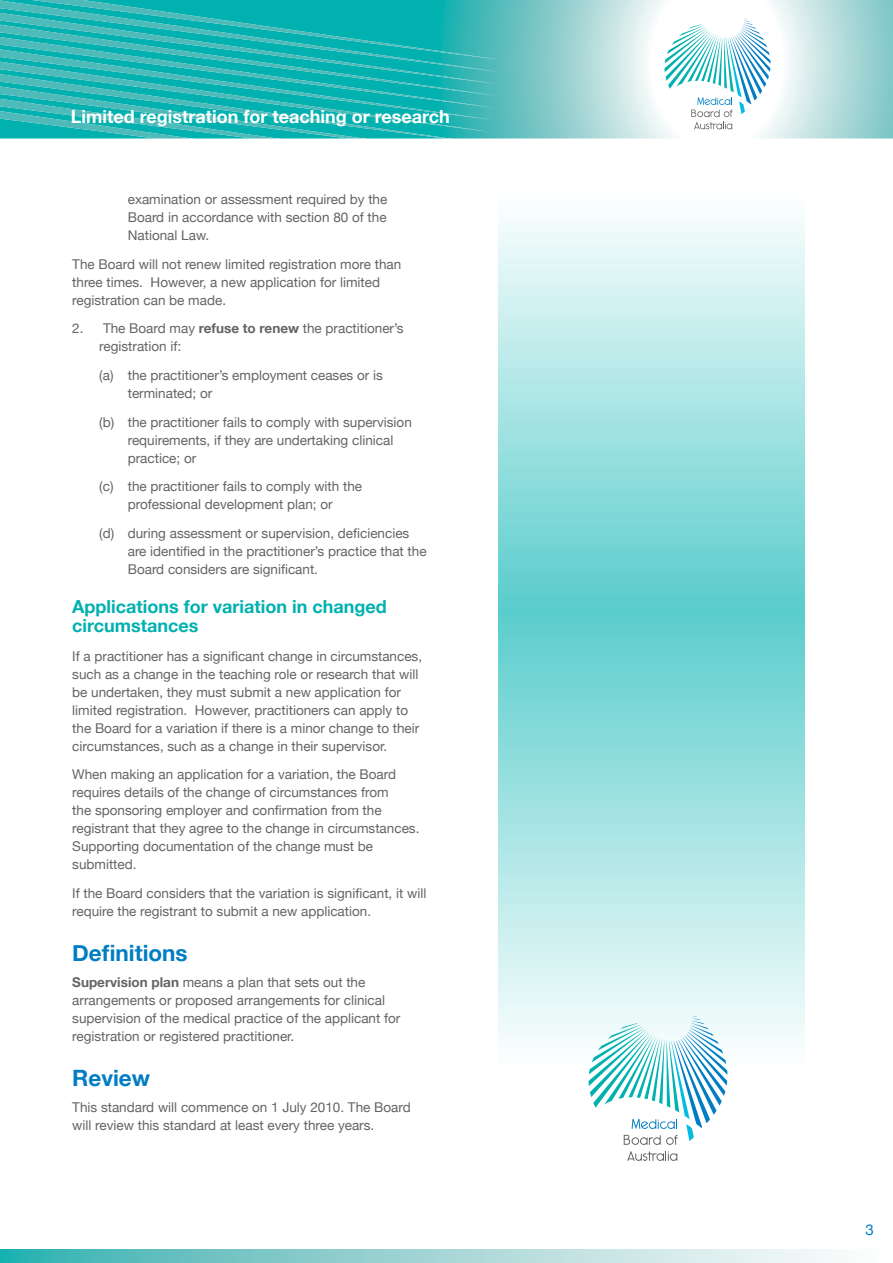
<style>
.page{position:relative;width:893px;height:1263px;background:#fff}
.page>*{position:absolute;margin:0;border:0;box-sizing:border-box;transform-origin:0 0}
.t1{font:700 22.5px "Helvetica Neue";color:#007dc3}
.t2{font:700 18px/19.5px "Helvetica Neue";color:#00b1b0}
.t3{font:700 18px "Helvetica Neue";color:#fff}
.t4{font:15px "Helvetica Neue";color:#007dc3}
.t5{font:13.5px/18px "Helvetica Neue";color:#636466}
.s1{font-weight:700}
</style>
<div class="page">
<svg style="left:502px;top:0;width:391px;height:138px"></svg>
<svg style="left:0;top:0;width:502px;height:139px;background:#22b6b4"></svg>
<svg style="left:0;top:1249px;width:834px;height:14px;background:#9ad4d4"></svg>
<svg style="left:664px;top:19px;width:106px;height:110px"></svg>
<svg style="left:498px;top:220px;width:306px;height:852px;background:#a7e4e3"></svg>
<svg style="left:589px;top:1016px;width:138px;height:145px"></svg>
<h2 class="t3" style="left:71px;top:105px;width:380px">Limited registration for teaching or research</h2>
<p class="t5" style="left:128px;top:190px;width:261px;text-align:justify">examination or assessment required by the Board in accordance with section 80 of the National Law.</p>
<p class="t5" style="left:72px;top:255px;width:331px">The Board will not renew limited registration more than three times. However, a new application for limited registration can be made.</p>
<p class="t5" style="left:99px;top:319px;width:306px;text-indent:-27px">2. The Board may <span class="s1">refuse to renew</span> the practitioner’s registration if:</p>
<p class="t5" style="left:128px;top:366px;width:257px;text-indent:-28px">(a) the practitioner’s employment ceases or is terminated; or</p>
<p class="t5" style="left:128px;top:413px;width:286px;text-indent:-28px">(b) the practitioner fails to comply with supervision requirements, if they are undertaking clinical practice; or</p>
<p class="t5" style="left:99px;top:477px;width:264px;text-align:center">(c) the practitioner fails to comply with the professional development plan; or</p>
<p class="t5" style="left:128px;top:524px;width:300px;text-indent:-28px">(d) during assessment or supervision, deficiencies are identified in the practitioner’s practice that the<br>Board considers are significant.</p>
<h2 class="t2" style="left:72px;top:596px;width:316px">Applications for variation in changed circumstances</h2>
<p class="t5" style="left:72px;top:647px;width:351px">If a practitioner has a significant change in circumstances, such as a change in the teaching role or research that will be undertaken, they must submit a new application for limited registration. However, practitioners can apply to the Board for a variation if there is a minor change to their circumstances, such as a change in their supervisor.</p>
<p class="t5" style="left:72px;top:765px;width:349px">When making an application for a variation, the Board requires details of the change of circumstances from<br>the sponsoring employer and confirmation from the registrant that they agree to the change in circumstances.<br>Supporting documentation of the change must be submitted.</p>
<p class="t5" style="left:72px;top:884px;width:356px">If the Board considers that the variation is significant, it will require the registrant to submit a new application.</p>
<h1 class="t1" style="left:72px;top:939px;width:117px">Definitions</h1>
<p class="t5" style="left:72px;top:973px;width:330px"><span class="s1">Supervision plan</span> means a plan that sets out the arrangements or proposed arrangements for clinical supervision of the medical practice of the applicant for registration or registered practitioner.</p>
<h1 class="t1" style="left:72px;top:1064px;width:79px">Review</h1>
<p class="t5" style="left:72px;top:1098px;width:340px">This standard will commence on 1 July 2010. The Board will review this standard at least every three years.</p>
<p class="t4" style="left:865px;top:1220px;width:10px">3</p>
</div>
